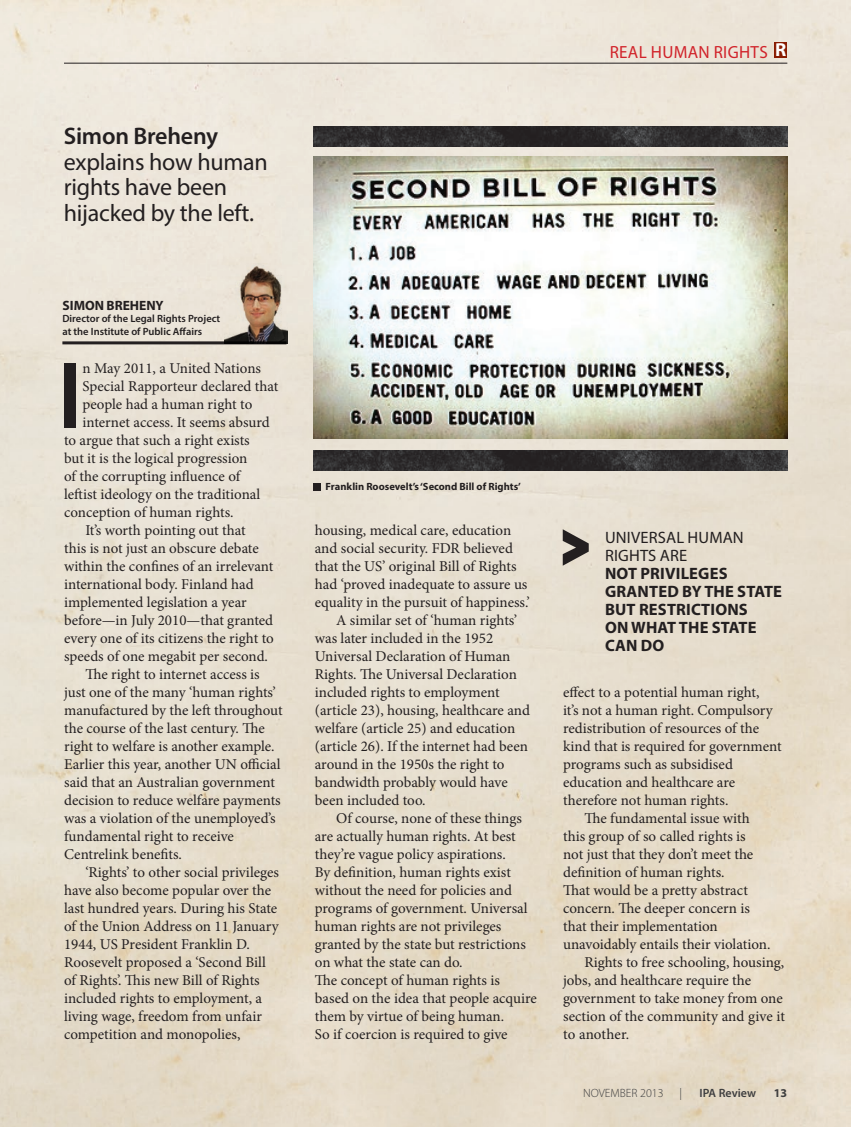
<style>
.page{position:relative;width:851px;height:1127px;background:#fff}
.page>*{position:absolute;margin:0;border:0;box-sizing:border-box;transform-origin:0 0}
.Drop_Cap{font:600 95.1px "Myriad Pro";color:#231f20}
.t1{font:900 63px "Antenna Cond";color:#231f20}
.Preceed{font:24px/25.5px "Myriad Pro";letter-spacing:-.01em;color:#231f20}
.t2{font:17.7px "Myriad Pro";letter-spacing:.02em;color:#d1232a}
.Break_Out_QUOTE{font:700 16.5px/18px "Myriad Pro";letter-spacing:.01em;color:#231f20}
.body{font:15px/18px "Minion Pro";color:#231f20}
.Drop_Cap-2{font:15px "Minion Pro";color:#231f20}
.Author_Bi-line_-_NAM{font:700 13.5px "Myriad Pro";color:#231f20}
.t3{font:300 12px "Myriad Pro";color:#3e3e3f}
.t4{font:600 12px "Myriad Pro";color:#3e3e3f}
.t5{font:700 12px "Myriad Pro";color:#3e3e3f}
.Author_Bi-line_-_TIT{font:600 10.5px/12.8px "Myriad Pro";color:#231f20}
.t6{font:700 10.5px "Myriad Pro";color:#231f20}
.s1{font-weight:600}
.s2{font-weight:700;font-size:18.9px;color:#fff}
.s3{font-weight:400}
</style>
<div class="page">
<img style="left:0;top:0;width:850px;height:1127px">
<hr style="left:64px;top:63px;width:723px;height:1px;background:#231f20">
<div style="left:774px;top:42px;width:13px;height:16px;background:#891c02"></div>
<hr style="left:62px;top:341px;width:224px;height:3px;background:#231f20">
<img style="left:224px;top:264px;width:63px;height:79px">
<img style="left:313px;top:156px;width:474px;height:282px">
<div style="left:313px;top:483px;width:7px;height:7px;background:#231f20"></div>
<img style="left:313px;top:451px;width:474px;height:19px">
<img style="left:313px;top:126px;width:474px;height:20px">
<p class="Preceed" style="left:64px;top:123px;width:205px"><span class="s1">Simon Breheny </span>explains how human rights have been hijacked by the left.</p>
<p class="Author_Bi-line_-_NAM" style="left:62px;top:296px;width:103px">SIMON BREHENY</p>
<p class="Author_Bi-line_-_TIT" style="left:62px;top:312px;width:159px">Director of the Legal Rights Project at the Institute of Public Affairs</p>
<p class="Drop_Cap" style="left:57px;top:335px;width:27px">I</p>
<p class="Drop_Cap-2" style="left:82px;top:358px;width:180px">n May 2011, a United Nations</p>
<p class="Drop_Cap-2" style="left:82px;top:376px;width:197px">Special Rapporteur declared that</p>
<p class="Drop_Cap-2" style="left:82px;top:394px;width:171px">people had a human right to</p>
<p class="Drop_Cap-2" style="left:82px;top:412px;width:189px">internet access. It seems absurd</p>
<p class="Drop_Cap-2" style="left:64px;top:430px;width:187px">to argue that such a right exists</p>
<p class="Drop_Cap-2" style="left:64px;top:448px;width:185px">but it is the logical progression</p>
<p class="Drop_Cap-2" style="left:64px;top:466px;width:178px">of the corrupting influence of</p>
<p class="Drop_Cap-2" style="left:64px;top:484px;width:198px">leftist ideology on the traditional</p>
<p class="Drop_Cap-2" style="left:64px;top:502px;width:171px">conception of human rights.</p>
<p class="body" style="left:64px;top:521px;width:211px;text-indent:21px">It’s worth pointing out that<br>this is not just an obscure debate within the confines of an irrelevant international body. Finland had implemented legislation a year before—in July 2010—that granted every one of its citizens the right to speeds of one megabit per second.</p>
<p class="body" style="left:64px;top:665px;width:220px;text-indent:21px">The right to internet access is just one of the many ‘human rights’ manufactured by the left throughout the course of the last century. The right to welfare is another example.<br>Earlier this year, another UN official said that an Australian government decision to reduce welfare payments was a violation of the unemployed’s fundamental right to receive Centrelink benefits.</p>
<p class="body" style="left:64px;top:863px;width:216px;text-indent:21px">‘Rights’ to other social privileges have also become popular over the last hundred years. During his State of the Union Address on 11 January 1944, US President Franklin D.<br>Roosevelt proposed a ‘Second Bill of Rights’. This new Bill of Rights included rights to employment, a living wage, freedom from unfair competition and monopolies,</p>
<p class="t2" style="left:609px;top:41px;width:178px">REAL HUMAN RIGHTS <span class="s2">R</span></p>
<p class="t6" style="left:325px;top:480px;width:197px">Franklin Roosevelt’s ‘Second Bill of Rights’</p>
<p class="body" style="left:315px;top:521px;width:216px">housing, medical care, education and social security. FDR believed that the US’ original Bill of Rights had ‘proved inadequate to assure us equality in the pursuit of happiness.’</p>
<p class="body" style="left:315px;top:611px;width:216px;text-indent:21px">A similar set of ‘human rights’ was later included in the 1952<br>Universal Declaration of Human<br>Rights. The Universal Declaration included rights to employment (article 23), housing, healthcare and welfare (article 25) and education (article 26). If the internet had been around in the 1950s the right to bandwidth probably would have been included too.</p>
<p class="body" style="left:315px;top:809px;width:223px;text-indent:21px">Of course, none of these things are actually human rights. At best they’re vague policy aspirations.<br>By definition, human rights exist without the need for policies and programs of government. Universal human rights are not privileges granted by the state but restrictions on what the state can do.<br>The concept of human rights is based on the idea that people acquire them by virtue of being human.<br>So if coercion is required to give</p>
<p class="t1" style="left:554px;top:509px;width:42px">&gt;</p>
<p class="Break_Out_QUOTE" style="left:605px;top:527px;width:178px"><span class="s3">UNIVERSAL HUMAN<br>RIGHTS ARE<br></span>NOT PRIVILEGES<br>GRANTED BY THE STATE<br>BUT RESTRICTIONS<br>ON WHAT THE STATE<br>CAN DO</p>
<p class="body" style="left:563px;top:683px;width:220px">effect to a potential human right,<br>it’s not a human right. Compulsory redistribution of resources of the kind that is required for government programs such as subsidised education and healthcare are therefore not human rights.</p>
<p class="body" style="left:563px;top:809px;width:209px;text-indent:21px">The fundamental issue with this group of so called rights is<br>not just that they don’t meet the definition of human rights.<br>That would be a pretty abstract concern. The deeper concern is that their implementation unavoidably entails their violation.</p>
<p class="body" style="left:563px;top:953px;width:223px;text-indent:21px">Rights to free schooling, housing, jobs, and healthcare require the government to take money from one section of the community and give it to another.</p>
<p class="t3" style="left:583px;top:1086px;width:82px">NOVEMBER 2013</p>
<p class="t3" style="left:679px;top:1086px;width:4px">|</p>
<p class="t4" style="left:699px;top:1085px;width:58px">IPA Review</p>
<p class="t5" style="left:773px;top:1085px;width:15px">13</p>
</div>
